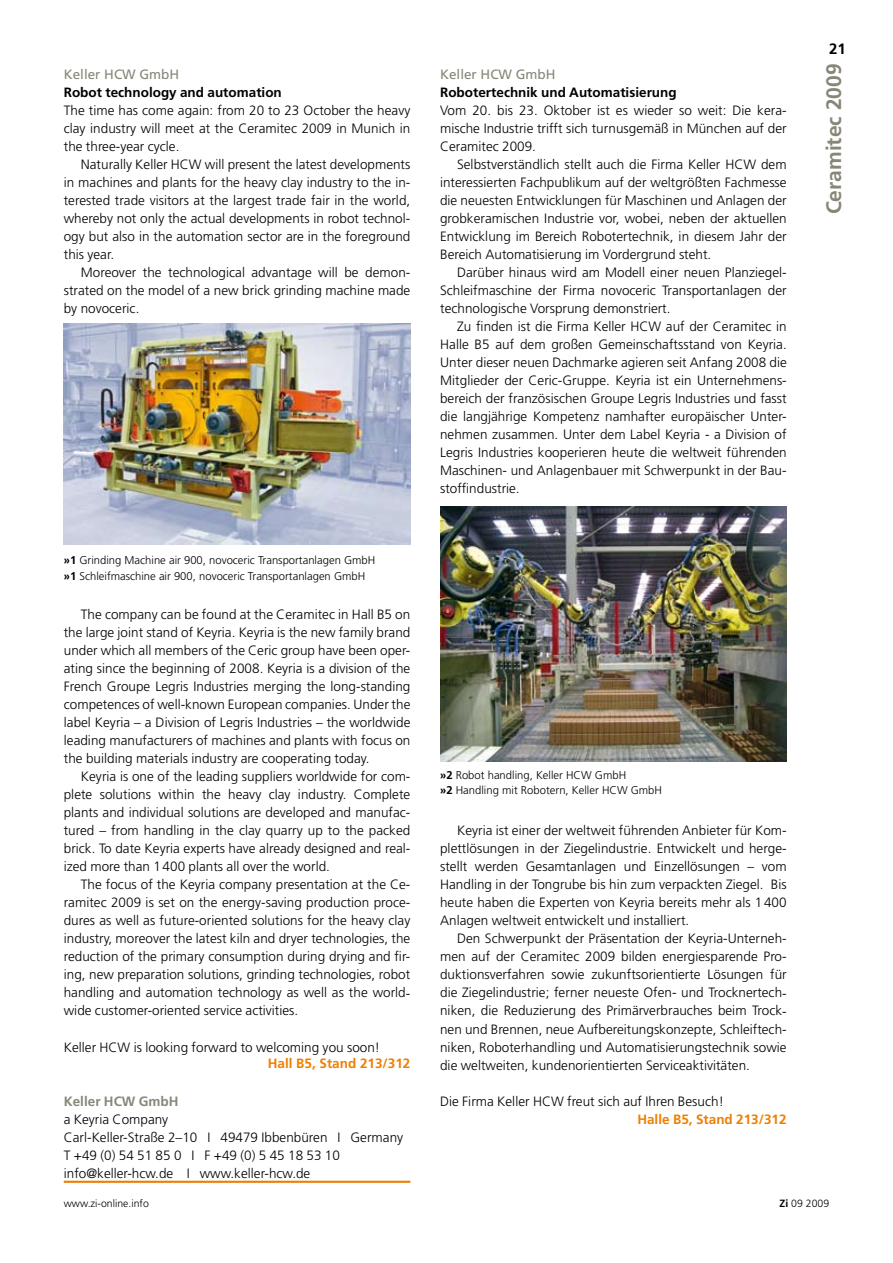
<style>
.page{position:relative;width:893px;height:1263px;background:#fff}
.page>*{position:absolute;margin:0;border:0;box-sizing:border-box;transform-origin:0 0}
.t1{font:700 21px "Frutiger LT Std";color:#878677}
.t2{font:700 15px "Frutiger LT Std";color:#000}
.t3{font:300 13.5px/18px "Frutiger LT Std";color:#000;text-align:justify}
.t4{font:700 13.5px "Frutiger LT Std";color:#000}
.t5{font:700 13.5px "Frutiger LT Std";color:#ee7f00}
.t6{font:13.5px "Frutiger LT Std";color:#878677}
.t7{font:700 13.5px "Frutiger LT Std";color:#878677}
.t8{font:300 11.25px/15px "Frutiger LT Std";color:#000}
.t9{font:300 10.5px "Frutiger LT Std";color:#000}
.s1{font-weight:700}
</style>
<div class="page">
<img style="left:440px;top:506px;width:347px;height:256px">
<img style="left:64px;top:324px;width:346px;height:221px">
<hr style="left:64px;top:1181px;width:346px;height:2px;background:#ee7d02">
<p class="t6" style="left:64px;top:67px;width:117px">Keller HCW GmbH</p>
<p class="t4" style="left:64px;top:85px;width:220px">Robot technology and automation</p>
<p class="t3" style="left:64px;top:102px;width:348px">The time has come again: from 20 to 23 October the heavy clay industry will meet at the Ceramitec 2009 in Munich in the three-year cycle.</p>
<p class="t3" style="left:64px;top:156px;width:348px;text-indent:17px">Naturally Keller HCW will present the latest developments in machines and plants for the heavy clay industry to the in&shy;terested trade visitors at the largest trade fair in the world, whereby not only the actual developments in robot technol&shy;ogy but also in the automation sector are in the foreground this year.</p>
<p class="t3" style="left:64px;top:264px;width:348px;text-indent:17px">Moreover the technological advantage will be demon&shy;strated on the model of a new brick grinding machine made by novoceric.</p>
<p class="t8" style="left:64px;top:553px;width:313px"><span class="s1">»1</span> Grinding Machine air 900, novoceric Transportanlagen GmbH</p>
<p class="t8" style="left:64px;top:569px;width:303px"><span class="s1">»1</span> Schleifmaschine air 900, novoceric Transportanlagen GmbH</p>
<p class="t3" style="left:64px;top:606px;width:348px;text-indent:17px">The company can be found at the Ceramitec in Hall B5 on the large joint stand of Keyria. Keyria is the new family brand under which all members of the Ceric group have been oper&shy;ating since the beginning of 2008. Keyria is a division of the French Groupe Legris Industries merging the long-standing competences of well-known European companies. Under the label Keyria – a Division of Legris Industries – the worldwide leading manufacturers of machines and plants with focus on the building materials industry are cooperating today.</p>
<p class="t3" style="left:64px;top:768px;width:348px;text-indent:17px">Keyria is one of the leading suppliers worldwide for com&shy;plete solutions within the heavy clay industry. Complete plants and individual solutions are developed and manufac&shy;tured – from handling in the clay quarry up to the packed brick. To date Keyria experts have already designed and real&shy;ized more than 1400 plants all over the world.</p>
<p class="t3" style="left:64px;top:876px;width:348px;text-indent:17px">The focus of the Keyria company presentation at the Ce&shy;ramitec 2009 is set on the energy-saving production proce&shy;dures as well as future-oriented solutions for the heavy clay industry, moreover the latest kiln and dryer technologies, the reduction of the primary consumption during drying and fir&shy;ing, new preparation solutions, grinding technologies, robot handling and automation technology as well as the world&shy;wide customer-oriented service activities.</p>
<p class="t3" style="left:64px;top:1038px;width:318px">Keller HCW is looking forward to welcoming you soon!</p>
<p class="t5" style="left:268px;top:1055px;width:144px">Hall B5, Stand 213/312</p>
<p class="t7" style="left:64px;top:1093px;width:116px">Keller HCW GmbH</p>
<p class="t3" style="left:64px;top:1110px;width:341px;text-align:left">a Keyria Company<br>Carl-Keller-Straße 2–10 I 49479 Ibbenbüren I Germany T +49 (0) 54 51 85 0 I F +49 (0) 5 45 18 53 10 info@keller-hcw.de I www.keller-hcw.de</p>
<p class="t6" style="left:440px;top:67px;width:117px">Keller HCW GmbH</p>
<p class="t4" style="left:440px;top:85px;width:238px">Robotertechnik und Automatisierung</p>
<p class="t3" style="left:440px;top:102px;width:348px">Vom 20. bis 23. Oktober ist es wieder so weit: Die kera&shy;mische Industrie trifft sich turnusgemäß in München auf der Ceramitec 2009.</p>
<p class="t3" style="left:440px;top:156px;width:348px;text-indent:17px">Selbstverständlich stellt auch die Firma Keller HCW dem interessierten Fachpublikum auf der weltgrößten Fachmesse die neuesten Entwicklungen für Maschinen und Anlagen der grobkeramischen Industrie vor, wobei, neben der aktuellen Entwicklung im Bereich Robotertechnik, in diesem Jahr der Bereich Automatisierung im Vordergrund steht.</p>
<p class="t3" style="left:440px;top:264px;width:348px;text-indent:17px">Darüber hinaus wird am Modell einer neuen Planziegel-Schleifmaschine der Firma novoceric Transportanlagen der technologische Vorsprung demonstriert.</p>
<p class="t3" style="left:440px;top:318px;width:348px;text-indent:17px">Zu finden ist die Firma Keller HCW auf der Ceramitec in Halle B5 auf dem großen Gemeinschaftsstand von Keyria.<br>Unter dieser neuen Dachmarke agieren seit Anfang 2008 die Mitglieder der Ceric-Gruppe. Keyria ist ein Unternehmens&shy;bereich der französischen Groupe Legris Industries und fasst die langjährige Kompetenz namhafter europäischer Unter&shy;nehmen zusammen. Unter dem Label Keyria - a Division of Legris Industries kooperieren heute die weltweit führenden Maschinen- und Anlagenbauer mit Schwerpunkt in der Bau&shy;stoffindustrie.</p>
<p class="t8" style="left:440px;top:768px;width:223px"><span class="s1">»2</span> Robot handling, Keller HCW GmbH<br><span class="s1">»2</span> Handling mit Robotern, Keller HCW GmbH</p>
<p class="t3" style="left:440px;top:822px;width:348px;text-indent:17px">Keyria ist einer der weltweit führenden Anbieter für Kom&shy;plettlösungen in der Ziegelindustrie. Entwickelt und herge&shy;stellt werden Gesamtanlagen und Einzellösungen – vom Handling in der Tongrube bis hin zum verpackten Ziegel. Bis heute haben die Experten von Keyria bereits mehr als 1400<br>Anlagen weltweit entwickelt und installiert.</p>
<p class="t3" style="left:440px;top:930px;width:348px;text-indent:17px">Den Schwerpunkt der Präsentation der Keyria-Unterneh&shy;men auf der Ceramitec 2009 bilden energiesparende Pro&shy;duktionsverfahren sowie zukunftsorientierte Lösungen für die Ziegelindustrie; ferner neueste Ofen- und Trocknertech&shy;niken, die Reduzierung des Primärverbrauches beim Trock&shy;nen und Brennen, neue Aufbereitungskonzepte, Schleiftech&shy;niken, Roboterhandling und Automatisierungstechnik sowie die weltweiten, kundenorientierten Serviceaktivitäten.</p>
<p class="t3" style="left:440px;top:1092px;width:285px">Die Firma Keller HCW freut sich auf Ihren Besuch!</p>
<p class="t5" style="left:637px;top:1111px;width:151px">Halle B5, Stand 213/312</p>
<p class="t2" style="left:829px;top:40px;width:18px">21</p>
<h1 class="t1" style="left:821px;top:214px;width:152px;rotate:-90deg">Ceramitec 2009</h1>
<p class="t9" style="left:64px;top:1197px;width:87px">www.zi-online.info</p>
<p class="t9" style="left:780px;top:1197px;width:51px"><span class="s1">Zi</span> 09 2009</p>
</div>
